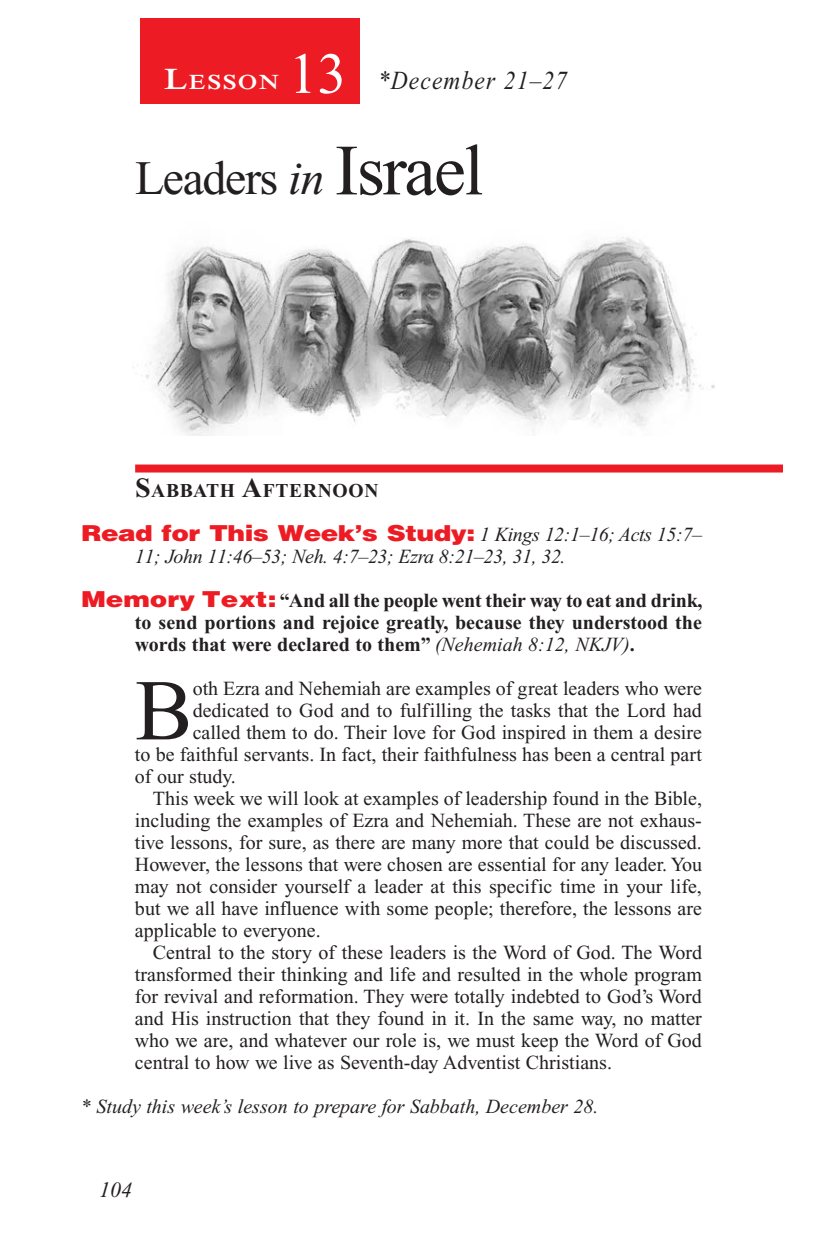
<style>
.page{position:relative;width:819px;height:1260px;background:#fff}
.page>*{position:absolute;margin:0;border:0;box-sizing:border-box;transform-origin:0 0}
.Body_Drop_Cap{font:86.4px "Times New Roman PS Std";color:#231f20}
.Lesson_Number{font:58px "Times New Roman PS Std";color:#fff}
.Lesson_Head_SA{font:48px "Times New Roman PS Std";color:#231f20}
.Lesson_Dates{font:italic 26px "Times New Roman PS Std";letter-spacing:.05em;color:#231f20;scale:.9 1}
.Question{font:900 22px "Helvetica LT Std";letter-spacing:-.02em;color:#ed1c24;scale:1.2 1}
.t1{font:italic 22px "Times New Roman PS Std";color:#231f20}
.Lesson_Start_Head{font:600 21px "Times NRMT Std";letter-spacing:.07em;color:#fff;scale:1.1 1}
.Body{font:20px/22px "Times New Roman PS Std";color:#231f20;text-align:justify}
.Body_Drop_Cap-2{font:20px "Times New Roman PS Std";color:#231f20}
.Question-2{font:700 20px/22px "Times New Roman PS Std";color:#231f20;text-align:justify}
.Question-3{font:italic 20px "Times New Roman PS Std";color:#231f20}
.Question-4{font:italic 20px "Times New Roman PS Std";letter-spacing:-.02em;color:#231f20}
.Sabbath_Afternoon_He{font:700 19.6px "Times New Roman PS Std";letter-spacing:.035em;color:#231f20}
.s1{font-size:30px}
.s2{font-style:italic}
.s3{font-size:72px}
.s4{font-size:28px}
.s5{font-family:"Times New Roman PS Std";font-weight:400;font-style:italic;font-size:20px;color:#231f20}
.s6{font-family:"Helvetica LT Std";font-weight:900;font-size:22px;color:#ed1c24}
.s7{font-weight:400;font-style:italic}
</style>
<div class="page">
<div style="left:135px;top:465px;width:648px;height:8px;background:#ed1c24"></div>
<div style="left:140px;top:18px;width:220px;height:86px;background:#ed1c24"></div>
<img style="left:133px;top:237px;width:582px;height:199px">
<p class="Lesson_Number" style="left:288px;top:42px;width:59px">13</p>
<p class="Lesson_Start_Head" style="left:164px;top:70px;width:106px"><span class="s1">L</span>ESSON</p>
<p class="Lesson_Dates" style="left:378px;top:66px;width:212px">*December 21–27</p>
<p class="Lesson_Head_SA" style="left:135px;top:152px;width:350px">Leaders <span class="s2">in</span> <span class="s3">Israel</span></p>
<p class="Sabbath_Afternoon_He" style="left:135px;top:480px;width:245px"><span class="s4">S</span>ABBATH <span class="s4">A</span>FTERNOON</p>
<p class="Question" style="left:81px;top:519px;width:519px">Read for This Week’s Study: <span class="s5">1 Kings 12:1–16; Acts 15:7–</span></p>
<p class="Question-4" style="left:135px;top:546px;width:432px">11; John 11:46–53; Neh. 4:7–23; Ezra 8:21–23, 31, 32.</p>
<p class="Question-2" style="left:135px;top:590px;width:569px;text-indent:-54px"><span class="s6">Memory Text:</span> “And all the people went their way to eat and drink, to send portions and rejoice greatly, because they understood the words that were declared to them” <span class="s7">(Nehemiah 8:12, NKJV)</span>.</p>
<p class="Body_Drop_Cap" style="left:135px;top:664px;width:59px">B</p>
<p class="Body_Drop_Cap-2" style="left:193px;top:678px;width:511px">oth Ezra and Nehemiah are examples of great leaders who were</p>
<p class="Body_Drop_Cap-2" style="left:193px;top:700px;width:511px">dedicated to God and to fulfilling the tasks that the Lord had</p>
<p class="Body_Drop_Cap-2" style="left:193px;top:722px;width:511px">called them to do. Their love for God inspired in them a desire</p>
<p class="Body_Drop_Cap-2" style="left:135px;top:744px;width:569px">to be faithful servants. In fact, their faithfulness has been a central part</p>
<p class="Body_Drop_Cap-2" style="left:135px;top:766px;width:102px">of our study.</p>
<p class="Body" style="left:135px;top:788px;width:569px;text-indent:18px">This week we will look at examples of leadership found in the Bible, including the examples of Ezra and Nehemiah. These are not exhaus&shy;tive lessons, for sure, as there are many more that could be discussed.<br>However, the lessons that were chosen are essential for any leader. You may not consider yourself a leader at this specific time in your life, but we all have influence with some people; therefore, the lessons are applicable to everyone.</p>
<p class="Body" style="left:135px;top:942px;width:569px;text-align:left;text-indent:18px">Central to the story of these leaders is the Word of God. The Word transformed their thinking and life and resulted in the whole program for revival and reformation. They were totally indebted to God’s Word and His instruction that they found in it. In the same way, no matter who we are, and whatever our role is, we must keep the Word of God central to how we live as Seventh-day Adventist Christians.</p>
<p class="Question-3" style="left:81px;top:1096px;width:519px">* Study this week’s lesson to prepare for Sabbath, December 28.</p>
<p class="t1" style="left:99px;top:1178px;width:34px">104</p>
</div>
